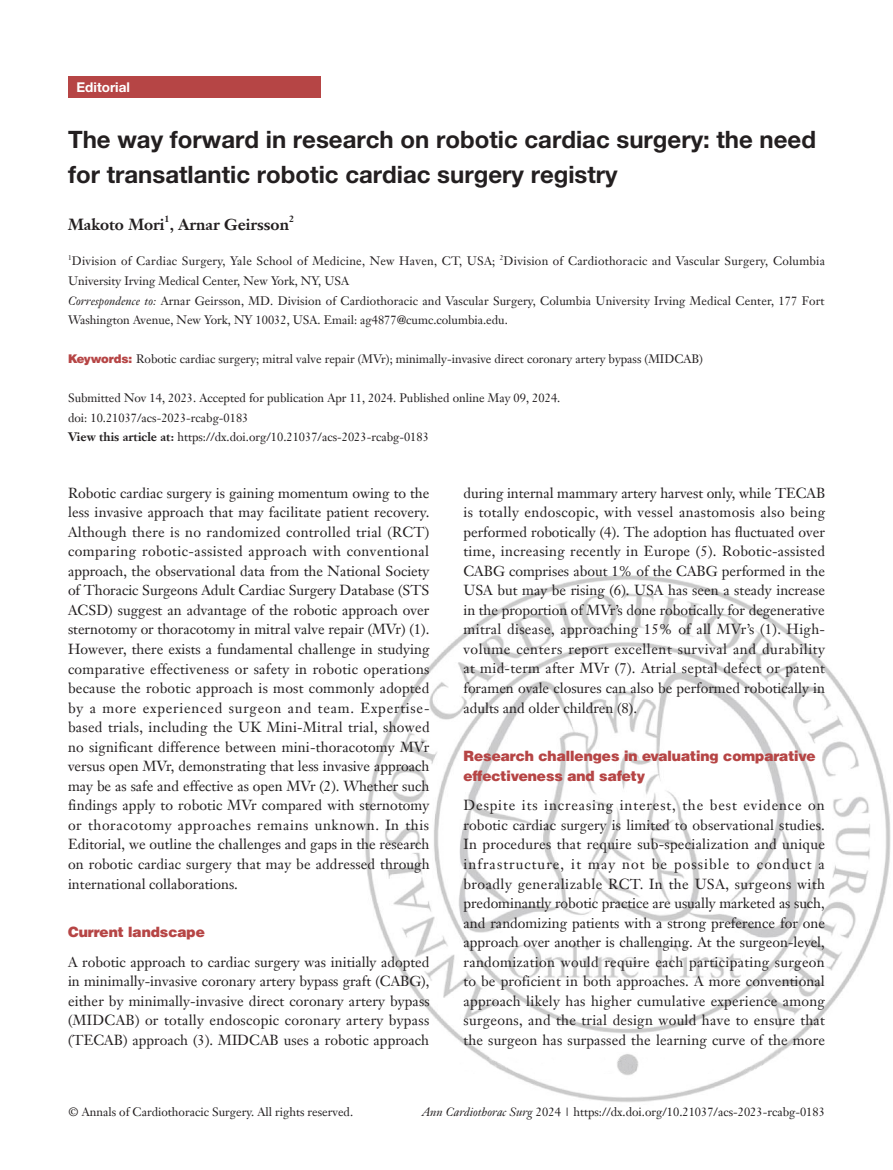
<style>
.page{position:relative;width:893px;height:1170px;background:#fff}
.page>*{position:absolute;margin:0;border:0;box-sizing:border-box;transform-origin:0 0}
.t1{font:700 24px/34.5px "Helvetica Neue LT Pro";color:#231f20}
.t2{font:700 15.75px "Janson Text LT";color:#231f20}
.t3{font:14.25px/19.5px "Janson Text LT";color:#231f20;text-align:justify}
.t4{font:900 14.25px/19.5px "Helvetica";color:#b64545}
.t5{font:700 13.5px "Helvetica Neue LT Pro";color:#fff}
.t6{font:12px/19.5px "Janson Text LT";color:#231f20}
.t7{font:12px "Janson Text LT";letter-spacing:.02em;color:#231f20}
.t8{font:700 9.15px "Janson Text LT";color:#231f20}
.t9{font:7.05px "Janson Text LT";color:#231f20}
.s1{font-style:italic}
.s2{font-family:"Helvetica AME";color:#b64545}
.s3{font-weight:700}
</style>
<div class="page">
<img style="left:365px;top:575px;width:526px;height:527px">
<div style="left:68px;top:77px;width:252px;height:21px;background:#b64545"></div>
<p class="t5" style="left:77px;top:79px;width:55px">Editorial</p>
<h1 class="t1" style="left:68px;top:122px;width:749px">The way forward in research on robotic cardiac surgery: the need for transatlantic robotic cardiac surgery registry</h1>
<p class="t2" style="left:68px;top:214px;width:222px">Makoto Mori , Arnar Geirsson</p>
<p class="t8" style="left:165px;top:213px;width:7px">1</p>
<p class="t8" style="left:289px;top:213px;width:7px">2</p>
<p class="t9" style="left:68px;top:253px;width:5px">1</p>
<p class="t7" style="left:72px;top:254px;width:425px">Division of Cardiac Surgery, Yale School of Medicine, New Haven, CT, USA;</p>
<p class="t9" style="left:500px;top:253px;width:5px">2</p>
<p class="t7" style="left:504px;top:254px;width:323px">Division of Cardiothoracic and Vascular Surgery, Columbia</p>
<p class="t6" style="left:68px;top:271px;width:758px">University Irving Medical Center, New York, NY, USA<br><span class="s1">Correspondence to:</span> Arnar Geirsson, MD. Division of Cardiothoracic and Vascular Surgery, Columbia University Irving Medical Center, 177 Fort<br>Washington Avenue, New York, NY 10032, USA. Email: ag4877@cumc.columbia.edu.</p>
<p class="t6" style="left:68px;top:349px;width:636px"><span class="s2">Keywords:</span> Robotic cardiac surgery; mitral valve repair (MVr); minimally-invasive direct coronary artery bypass (MIDCAB)</p>
<p class="t6" style="left:68px;top:388px;width:494px">Submitted Nov 14, 2023. Accepted for publication Apr 11, 2024. Published online May 09, 2024. doi: 10.21037/acs-2023-rcabg-0183<br><span class="s3">View this article at:</span> https://dx.doi.org/10.21037/acs-2023-rcabg-0183</p>
<p class="t3" style="left:68px;top:482px;width:363px">Robotic cardiac surgery is gaining momentum owing to the less invasive approach that may facilitate patient recovery.<br>Although there is no randomized controlled trial (RCT) comparing robotic-assisted approach with conventional approach, the observational data from the National Society of Thoracic Surgeons Adult Cardiac Surgery Database (STS ACSD) suggest an advantage of the robotic approach over sternotomy or thoracotomy in mitral valve repair (MVr) (1).<br>However, there exists a fundamental challenge in studying comparative effectiveness or safety in robotic operations because the robotic approach is most commonly adopted by a more experienced surgeon and team. Expertise&shy;based trials, including the UK Mini-Mitral trial, showed no significant difference between mini-thoracotomy MVr versus open MVr, demonstrating that less invasive approach may be as safe and effective as open MVr (2). Whether such findings apply to robotic MVr compared with sternotomy or thoracotomy approaches remains unknown. In this Editorial, we outline the challenges and gaps in the research on robotic cardiac surgery that may be addressed through international collaborations.</p>
<p class="t4" style="left:68px;top:922px;width:138px">Current landscape</p>
<p class="t3" style="left:68px;top:951px;width:363px">A robotic approach to cardiac surgery was initially adopted in minimally-invasive coronary artery bypass graft (CABG), either by minimally-invasive direct coronary artery bypass (MIDCAB) or totally endoscopic coronary artery bypass (TECAB) approach (3). MIDCAB uses a robotic approach</p>
<p class="t3" style="left:463px;top:482px;width:363px">during internal mammary artery harvest only, while TECAB is totally endoscopic, with vessel anastomosis also being performed robotically (4). The adoption has fluctuated over time, increasing recently in Europe (5). Robotic-assisted CABG comprises about 1% of the CABG performed in the USA but may be rising (6). USA has seen a steady increase in the proportion of MVr’s done robotically for degenerative mitral disease, approaching 15% of all MVr’s (1). High&shy;volume centers report excellent survival and durability at mid-term after MVr (7). Atrial septal defect or patent foramen ovale closures can also be performed robotically in adults and older children (8).</p>
<p class="t4" style="left:463px;top:746px;width:354px">Research challenges in evaluating comparative effectiveness and safety</p>
<p class="t3" style="left:463px;top:795px;width:363px">Despite its increasing interest, the best evidence on robotic cardiac surgery is limited to observational studies.<br>In procedures that require sub-specialization and unique infrastructure, it may not be possible to conduct a broadly generalizable RCT. In the USA, surgeons with predominantly robotic practice are usually marketed as such, and randomizing patients with a strong preference for one approach over another is challenging. At the surgeon-level, randomization would require each participating surgeon to be proficient in both approaches. A more conventional approach likely has higher cumulative experience among surgeons, and the trial design would have to ensure that the surgeon has surpassed the learning curve of the more</p>
<p class="t6" style="left:69px;top:1102px;width:286px">© Annals of Cardiothoracic Surgery. All rights reserved.</p>
<p class="t6" style="left:422px;top:1102px;width:404px"><span class="s1">Ann Cardiothorac Surg</span> 2024 | https://dx.doi.org/10.21037/acs-2023-rcabg-0183</p>
</div>
